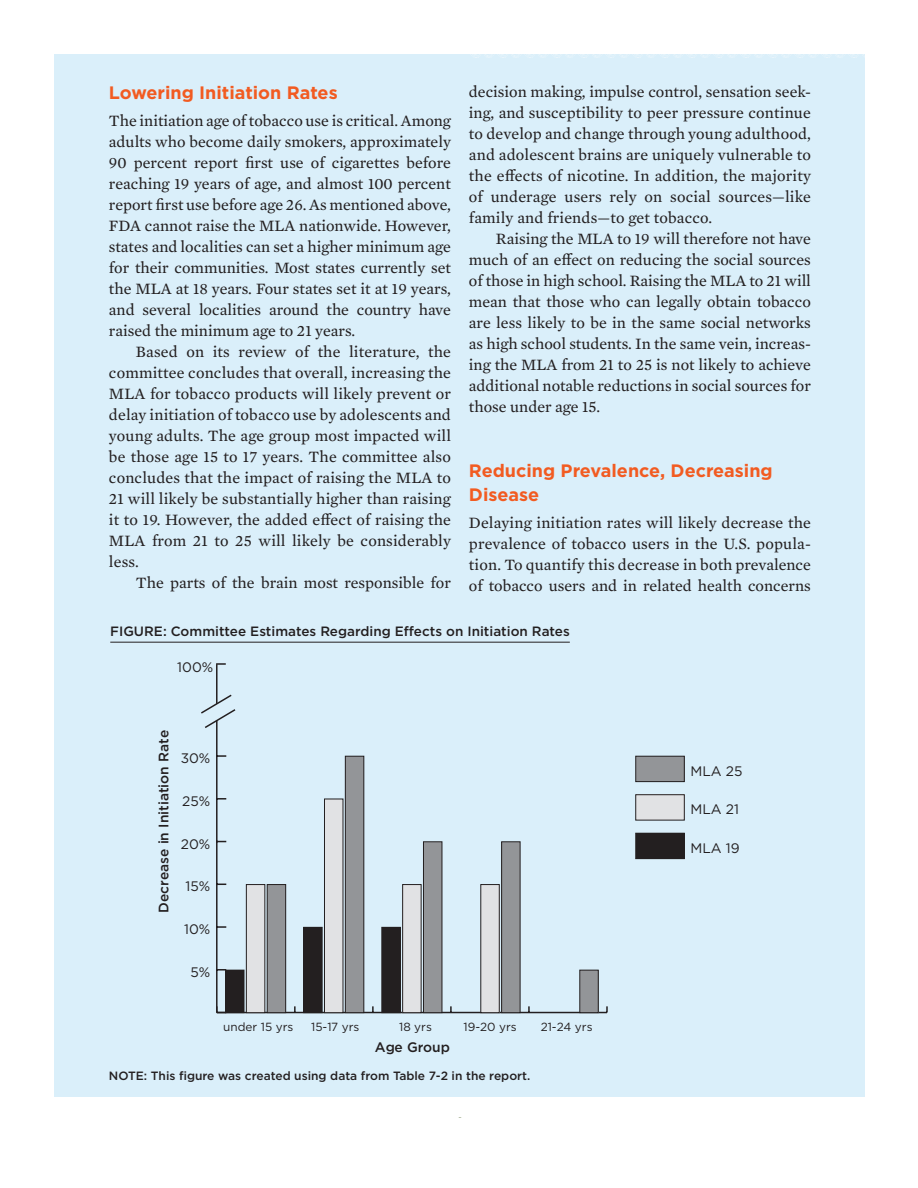
<style>
.page{position:relative;width:918px;height:1188px;background:#fff}
.page>*{position:absolute;margin:0;border:0;box-sizing:border-box;transform-origin:0 0}
.t1{font:700 18px/24px "Gotham";color:#f25b21}
.t2{font:16.2px/21px "Mercury Text G2";color:#231f20;text-align:justify}
.t3{font:13.8px "Gotham";color:#231f20}
.t4{font:500 13.8px "Gotham";color:#231f20}
.t5{font:500 13.5px "Gotham";color:#231f20}
.t6{font:500 12px "Gotham";color:#231f20}
.t7{font:11.85px "Gotham";color:#231f20}
</style>
<div class="page">
<div style="left:55px;top:54px;width:810px;height:1043px;background:#daeffa"></div>
<hr style="left:469px;top:54px;width:434px;height:3px;background:#bfbfbf">
<hr style="left:110px;top:642px;width:460px;height:1px;background:#231f20">
<hr style="left:217px;top:1012px;width:390px;height:1px;background:#231f20">
<svg style="left:294px;top:1006px;width:2px;height:6px"></svg>
<svg style="left:372px;top:1006px;width:2px;height:6px"></svg>
<svg style="left:450px;top:1006px;width:2px;height:6px"></svg>
<svg style="left:528px;top:1006px;width:2px;height:6px"></svg>
<svg style="left:606px;top:1006px;width:2px;height:7px"></svg>
<hr style="left:216px;top:721px;width:2px;height:292px;background:#231f20">
<svg style="left:216px;top:1006px;width:9px;height:7px"></svg>
<svg style="left:218px;top:969px;width:8px;height:2px"></svg>
<svg style="left:218px;top:926px;width:8px;height:2px"></svg>
<svg style="left:218px;top:798px;width:8px;height:2px"></svg>
<svg style="left:218px;top:755px;width:8px;height:2px"></svg>
<div style="left:636px;top:756px;width:48px;height:26px;background:#939598"></div>
<div style="left:635px;top:756px;width:50px;height:26px;border:1px solid #231f20"></div>
<div style="left:267px;top:885px;width:19px;height:128px;background:#939598"></div>
<div style="left:267px;top:884px;width:19px;height:129px;border:1px solid #231f20"></div>
<div style="left:345px;top:756px;width:19px;height:257px;background:#939598"></div>
<div style="left:345px;top:756px;width:19px;height:257px;border:1px solid #231f20"></div>
<div style="left:423px;top:842px;width:19px;height:171px;background:#939598"></div>
<div style="left:423px;top:841px;width:19px;height:172px;border:1px solid #231f20"></div>
<div style="left:502px;top:842px;width:18px;height:171px;background:#939598"></div>
<div style="left:501px;top:841px;width:20px;height:172px;border:1px solid #231f20"></div>
<div style="left:580px;top:970px;width:18px;height:43px;background:#939598"></div>
<div style="left:579px;top:970px;width:20px;height:43px;border:1px solid #231f20"></div>
<div style="left:636px;top:795px;width:48px;height:25px;background:#e1e2e4"></div>
<div style="left:635px;top:794px;width:50px;height:26px;border:1px solid #231f20"></div>
<div style="left:246px;top:885px;width:19px;height:128px;background:#e1e2e4"></div>
<div style="left:246px;top:884px;width:19px;height:129px;border:1px solid #231f20"></div>
<div style="left:324px;top:799px;width:19px;height:214px;background:#e1e2e4"></div>
<div style="left:324px;top:799px;width:19px;height:214px;border:1px solid #231f20"></div>
<div style="left:403px;top:885px;width:18px;height:128px;background:#e1e2e4"></div>
<div style="left:402px;top:884px;width:20px;height:129px;border:1px solid #231f20"></div>
<div style="left:481px;top:885px;width:18px;height:128px;background:#e1e2e4"></div>
<div style="left:480px;top:884px;width:20px;height:129px;border:1px solid #231f20"></div>
<div style="left:636px;top:833px;width:48px;height:26px;background:#231f20"></div>
<div style="left:635px;top:833px;width:50px;height:26px;border:1px solid #231f20"></div>
<div style="left:226px;top:970px;width:18px;height:43px;background:#231f20"></div>
<div style="left:225px;top:970px;width:19px;height:43px;border:1px solid #231f20"></div>
<div style="left:304px;top:927px;width:18px;height:86px;background:#231f20"></div>
<div style="left:303px;top:927px;width:20px;height:86px;border:1px solid #231f20"></div>
<div style="left:382px;top:927px;width:18px;height:86px;background:#231f20"></div>
<div style="left:381px;top:927px;width:20px;height:86px;border:1px solid #231f20"></div>
<svg style="left:201px;top:663px;width:35px;height:67px"></svg>
<hr style="left:216px;top:664px;width:2px;height:40px;background:#231f20">
<p class="t2" style="left:469px;top:80px;width:344px">decision making, impulse control, sensation seek&shy;ing, and susceptibility to peer pressure continue to develop and change through young adulthood, and adolescent brains are uniquely vulnerable to the effects of nicotine. In addition, the majority of underage users rely on social sources—like family and friends—to get tobacco.</p>
<p class="t2" style="left:469px;top:227px;width:344px;text-indent:27px">Raising the MLA to 19 will therefore not have much of an effect on reducing the social sources of those in high school. Raising the MLA to 21 will mean that those who can legally obtain tobacco are less likely to be in the same social networks as high school students. In the same vein, increas&shy;ing the MLA from 21 to 25 is not likely to achieve additional notable reductions in social sources for those under age 15.</p>
<p class="t1" style="left:109px;top:80px;width:230px">Lowering Initiation Rates</p>
<p class="t2" style="left:109px;top:110px;width:344px">The initiation age of tobacco use is critical. Among adults who become daily smokers, approximately 90 percent report first use of cigarettes before reaching 19 years of age, and almost 100 percent report first use before age 26. As mentioned above, FDA cannot raise the MLA nationwide. However, states and localities can set a higher minimum age for their communities. Most states currently set the MLA at 18 years. Four states set it at 19 years, and several localities around the country have raised the minimum age to 21 years.</p>
<p class="t2" style="left:109px;top:341px;width:344px;text-indent:27px">Based on its review of the literature, the committee concludes that overall, increasing the MLA for tobacco products will likely prevent or delay initiation of tobacco use by adolescents and young adults. The age group most impacted will be those age 15 to 17 years. The committee also concludes that the impact of raising the MLA to 21 will likely be substantially higher than raising it to 19. However, the added effect of raising the MLA from 21 to 25 will likely be considerably less.</p>
<p class="t2" style="left:136px;top:571px;width:317px">The parts of the brain most responsible for</p>
<p class="t1" style="left:469px;top:458px;width:305px">Reducing Prevalence, Decreasing<br>Disease</p>
<p class="t2" style="left:469px;top:512px;width:344px">Delaying initiation rates will likely decrease the prevalence of tobacco users in the U.S. popula&shy;tion. To quantify this decrease in both prevalence of tobacco users and in related health concerns</p>
<p class="t5" style="left:110px;top:622px;width:461px">FIGURE: Committee Estimates Regarding Effects on Initiation Rates</p>
<p class="t3" style="left:177px;top:658px;width:38px">100%</p>
<p class="t4" style="left:155px;top:913px;width:184px;rotate:-90deg">Decrease in Initiation Rate</p>
<p class="t3" style="left:181px;top:749px;width:31px">30%</p>
<p class="t3" style="left:182px;top:792px;width:30px">25%</p>
<p class="t3" style="left:181px;top:835px;width:31px">20%</p>
<p class="t3" style="left:186px;top:878px;width:26px">15%</p>
<p class="t3" style="left:184px;top:920px;width:28px">10%</p>
<p class="t3" style="left:191px;top:963px;width:21px">5%</p>
<p class="t7" style="left:223px;top:1019px;width:72px">under 15 yrs</p>
<p class="t7" style="left:311px;top:1019px;width:50px">15-17 yrs</p>
<p class="t7" style="left:399px;top:1019px;width:34px">18 yrs</p>
<p class="t7" style="left:464px;top:1019px;width:55px">19-20 yrs</p>
<p class="t7" style="left:541px;top:1019px;width:53px">21-24 yrs</p>
<p class="t4" style="left:375px;top:1038px;width:77px">Age Group</p>
<p class="t6" style="left:109px;top:1068px;width:423px">NOTE: This figure was created using data from Table 7-2 in the report.</p>
<p class="t3" style="left:691px;top:762px;width:54px">MLA 25</p>
<p class="t3" style="left:691px;top:801px;width:50px">MLA 21</p>
<p class="t3" style="left:691px;top:839px;width:51px">MLA 19</p>
</div>
